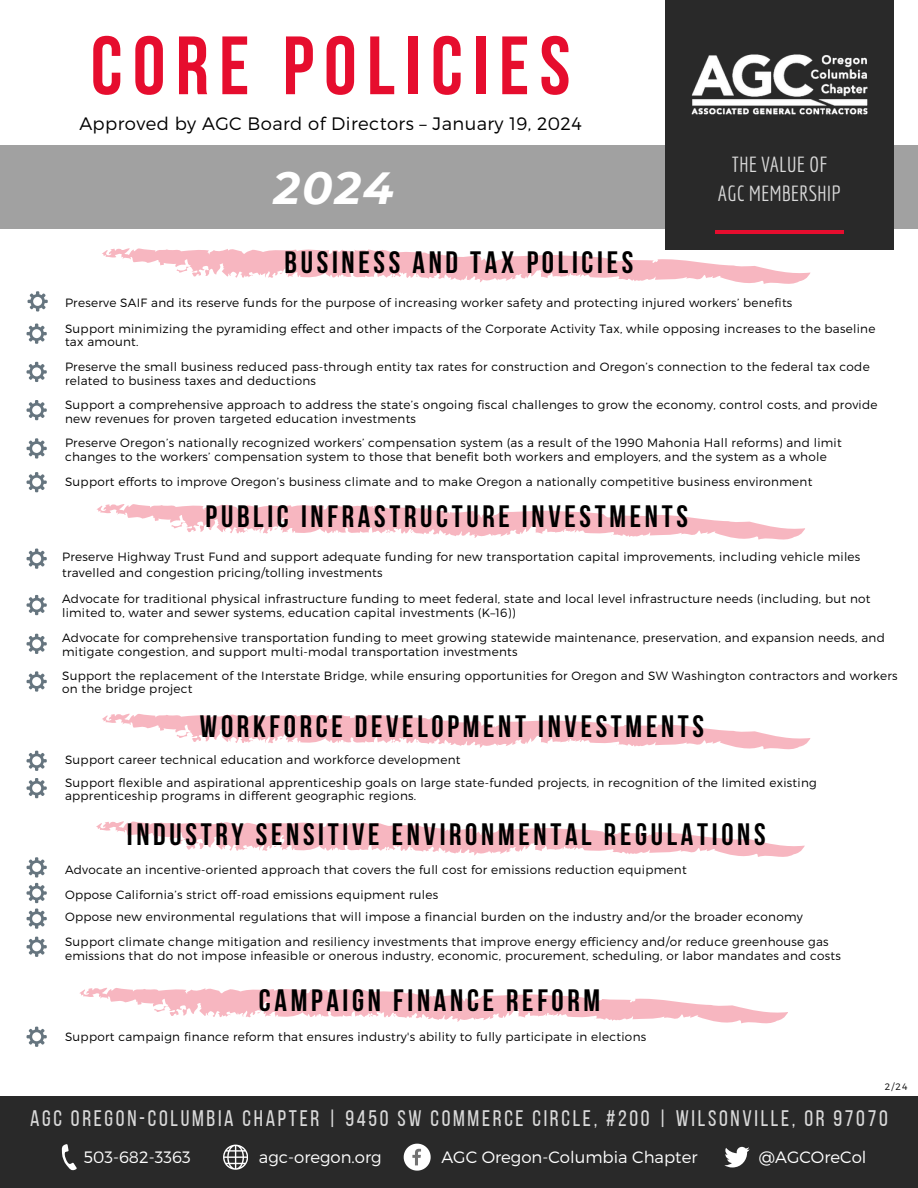
<style>
.page{position:relative;width:918px;height:1188px;background:#fff}
.page>*{position:absolute;margin:0;border:0;box-sizing:border-box;transform-origin:0 0}
.t1{font:700 82.5px "Bebas Neue";letter-spacing:.125em;color:#e60d2e}
.t2{font:italic 700 45px "Montserrat";color:#fff}
.t3{font:700 30.9px "Bebas Neue";letter-spacing:.12em;color:#000}
.t4{font:22.5px "Bebas Neue";letter-spacing:.12em;color:#d9d9d9}
.t5{font:21.3px/28.3px "Economica";color:#d9d9d9;text-align:center}
.t6{font:300 18px "Montserrat";letter-spacing:.02em;color:#000}
.t7{font:300 16.5px "Montserrat";color:#fff}
.t8{font:300 12px/13.8px "Montserrat";letter-spacing:.025em;color:#000}
.t9{font:300 9.3px "Montserrat";color:#000}
</style>
<div class="page">
<div style="left:0;top:145px;width:918px;height:84px;background:#a1a1a1"></div>
<div style="left:666px;top:0;width:228px;height:250px;background:#292929"></div>
<hr style="left:715px;top:230px;width:128px;height:3px;background:#e60d2e">
<div style="left:0;top:1096px;width:918px;height:92px;background:#292929"></div>
<img style="left:691px;top:54px;width:177px;height:61px">
<svg style="left:724px;top:1147px;width:26px;height:20px"></svg>
<svg style="left:62px;top:1144px;width:15px;height:26px"></svg>
<svg style="left:223px;top:1145px;width:25px;height:24px"></svg>
<svg style="left:404px;top:1144px;width:27px;height:27px"></svg>
<svg style="left:102px;top:247px;width:653px;height:31px"></svg>
<svg style="left:28px;top:291px;width:20px;height:21px"></svg>
<svg style="left:27px;top:324px;width:20px;height:20px"></svg>
<svg style="left:27px;top:400px;width:20px;height:20px"></svg>
<svg style="left:97px;top:504px;width:652px;height:30px"></svg>
<svg style="left:27px;top:549px;width:20px;height:20px"></svg>
<svg style="left:27px;top:595px;width:20px;height:20px"></svg>
<svg style="left:27px;top:634px;width:20px;height:20px"></svg>
<svg style="left:102px;top:713px;width:653px;height:31px"></svg>
<svg style="left:27px;top:751px;width:20px;height:20px"></svg>
<svg style="left:27px;top:438px;width:20px;height:21px"></svg>
<svg style="left:27px;top:671px;width:20px;height:21px"></svg>
<svg style="left:96px;top:821px;width:653px;height:30px"></svg>
<svg style="left:27px;top:857px;width:20px;height:46px"></svg>
<svg style="left:27px;top:909px;width:20px;height:20px"></svg>
<svg style="left:27px;top:937px;width:20px;height:20px"></svg>
<svg style="left:27px;top:362px;width:20px;height:20px"></svg>
<svg style="left:79px;top:987px;width:653px;height:31px"></svg>
<svg style="left:27px;top:1027px;width:20px;height:20px"></svg>
<svg style="left:27px;top:778px;width:20px;height:20px"></svg>
<svg style="left:27px;top:472px;width:20px;height:20px"></svg>
<p class="t1" style="left:91px;top:32px;width:481px">CORE POLICIES</p>
<p class="t6" style="left:79px;top:111px;width:504px">Approved by AGC Board of Directors – January 19, 2024</p>
<p class="t2" style="left:274px;top:160px;width:122px">2024</p>
<p class="t5" style="left:718px;top:150px;width:125px">THE VALUE OF<br>AGC MEMBERSHIP</p>
<h6 class="t3" style="left:285px;top:250px;width:350px">BUSINESS AND TAX POLICIES</h6>
<p class="t8" style="left:65px;top:295px;width:729px">Preserve SAIF and its reserve funds for the purpose of increasing worker safety and protecting injured workers’ benefits</p>
<p class="t8" style="left:65px;top:321px;width:812px">Support minimizing the pyramiding effect and other impacts of the Corporate Activity Tax, while opposing increases to the baseline tax amount.</p>
<p class="t8" style="left:65px;top:359px;width:806px">Preserve the small business reduced pass-through entity tax rates for construction and Oregon’s connection to the federal tax code related to business taxes and deductions</p>
<p class="t8" style="left:65px;top:397px;width:814px">Support a comprehensive approach to address the state’s ongoing fiscal challenges to grow the economy, control costs, and provide new revenues for proven targeted education investments</p>
<h6 class="t8" style="left:65px;top:436px;width:778px">Preserve Oregon’s nationally recognized workers’ compensation system (as a result of the 1990 Mahonia Hall reforms) and limit changes to the workers’ compensation system to those that benefit both workers and employers, and the system as a whole</h6>
<h6 class="t8" style="left:65px;top:474px;width:749px">Support efforts to improve Oregon’s business climate and to make Oregon a nationally competitive business environment</h6>
<h3 class="t3" style="left:206px;top:504px;width:484px">PUBLIC INFRASTRUCTURE INVESTMENTS</h3>
<p class="t8" style="left:62px;top:547px;width:800px;line-height:16.5px">Preserve Highway Trust Fund and support adequate funding for new transportation capital improvements, including vehicle miles travelled and congestion pricing/tolling investments</p>
<h6 class="t8" style="left:62px;top:591px;width:810px">Advocate for traditional physical infrastructure funding to meet federal, state and local level infrastructure needs (including, but not limited to, water and sewer systems, education capital investments (K–16))</h6>
<h3 class="t8" style="left:62px;top:630px;width:824px">Advocate for comprehensive transportation funding to meet growing statewide maintenance, preservation, and expansion needs, and mitigate congestion, and support multi-modal transportation investments</h3>
<p class="t8" style="left:62px;top:668px;width:837px">Support the replacement of the Interstate Bridge, while ensuring opportunities for Oregon and SW Washington contractors and workers on the bridge project</p>
<p class="t3" style="left:200px;top:714px;width:506px">WORKFORCE DEVELOPMENT INVESTMENTS</p>
<h6 class="t8" style="left:65px;top:753px;width:397px">Support career technical education and workforce development</h6>
<h6 class="t8" style="left:65px;top:775px;width:753px">Support flexible and aspirational apprenticeship goals on large state-funded projects, in recognition of the limited existing apprenticeship programs in different geographic regions.</h6>
<h6 class="t3" style="left:127px;top:821px;width:640px">INDUSTRY SENSITIVE ENVIRONMENTAL REGULATIONS</h6>
<p class="t8" style="left:65px;top:863px;width:623px">Advocate an incentive-oriented approach that covers the full cost for emissions reduction equipment</p>
<p class="t8" style="left:65px;top:909px;width:739px">Oppose new environmental regulations that will impose a financial burden on the industry and/or the broader economy</p>
<p class="t8" style="left:65px;top:887px;width:375px">Oppose California’s strict off-road emissions equipment rules</p>
<p class="t8" style="left:65px;top:934px;width:777px">Support climate change mitigation and resiliency investments that improve energy efficiency and/or reduce greenhouse gas emissions that do not impose infeasible or onerous industry, economic, procurement, scheduling, or labor mandates and costs</p>
<p class="t3" style="left:259px;top:988px;width:343px">CAMPAIGN FINANCE REFORM</p>
<p class="t8" style="left:65px;top:1029px;width:583px">Support campaign finance reform that ensures industry's ability to fully participate in elections</p>
<h6 class="t9" style="left:885px;top:1081px;width:24px">2/24</h6>
<h6 class="t4" style="left:30px;top:1109px;width:859px">AGC OREGON-COLUMBIA CHAPTER | 9450 SW COMMERCE CIRCLE, #200 | WILSONVILLE, OR 97070</h6>
<h4 class="t7" style="left:84px;top:1147px;width:108px">503-682-3363</h4>
<h1 class="t7" style="left:259px;top:1147px;width:124px">agc-oregon.org</h1>
<h5 class="t7" style="left:441px;top:1147px;width:258px">AGC Oregon-Columbia Chapter</h5>
<h2 class="t7" style="left:759px;top:1147px;width:109px">@AGCOreCol</h2>
</div>
